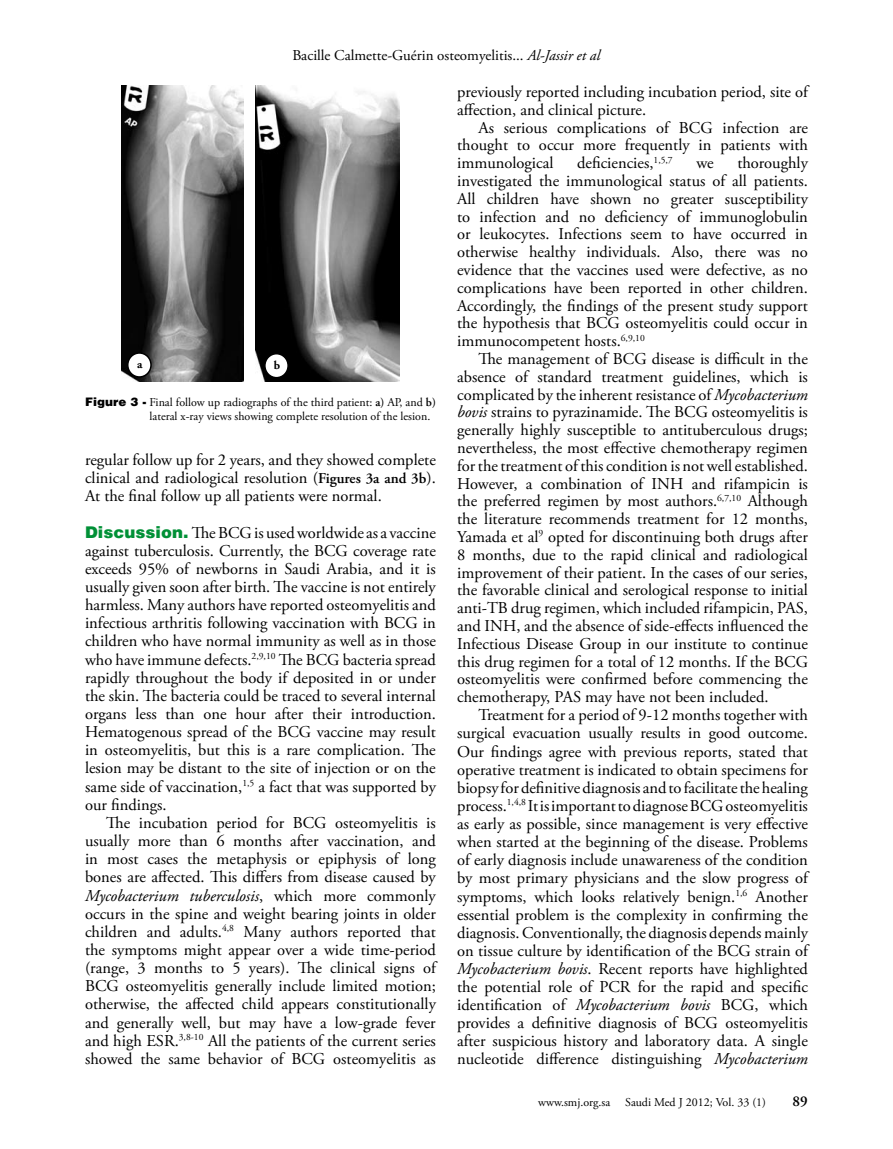
<style>
.page{position:relative;width:893px;height:1149px;background:#fff}
.page>*{position:absolute;margin:0;border:0;box-sizing:border-box;transform-origin:0 0}
.t1{font:16.5px/17.9px "Adobe Garamond Pro";color:#000;text-align:justify}
.t2{font:15px "Adobe Garamond Pro";color:#000}
.t3{font:600 15px "Adobe Garamond Pro";color:#000}
.t4{font:12px/14.4px "Adobe Garamond Pro";color:#000}
.t5{font:700 12px "Adobe Garamond Pro";color:#000}
.s1{font-style:italic}
.s2{font-family:"Helvetica";font-weight:900}
.s3{font-weight:600}
.s4{font-weight:600;font-size:15px}
.s5{font-family:"Helvetica";font-weight:900;color:#009036}
</style>
<div class="page">
<img style="left:256px;top:85px;width:144px;height:296px">
<img style="left:121px;top:85px;width:122px;height:296px">
<div style="left:128px;top:353px;width:23px;height:24px;background:#fff;border-radius:50%"></div>
<div style="left:127px;top:352px;width:25px;height:25px;border:2px solid #000;border-radius:50%"></div>
<div style="left:265px;top:353px;width:23px;height:24px;background:#fff;border-radius:50%"></div>
<div style="left:264px;top:353px;width:25px;height:25px;border:2px solid #000;border-radius:50%"></div>
<p class="t2" style="left:292px;top:46px;width:309px">Bacille Calmette-Guérin osteomyelitis... <span class="s1">Al-Jassir et al</span></p>
<p class="t5" style="left:137px;top:357px;width:7px">a</p>
<p class="t5" style="left:274px;top:358px;width:8px">b</p>
<p class="t4" style="left:150px;top:395px;width:288px;text-indent:-64px"><span class="s2">Figure 3 -</span> Final follow up radiographs of the third patient: <span class="s3">a)</span> AP, and <span class="s3">b) </span>lateral x-ray views showing complete resolution of the lesion.</p>
<p class="t1" style="left:85px;top:451px;width:352px">regular follow up for 2 years, and they showed complete clinical and radiological resolution (<span class="s4">Figures 3a and 3b</span>).<br>At the final follow up all patients were normal.</p>
<p class="t1" style="left:85px;top:523px;width:352px"><span class="s5">Discussion.</span> The BCG is used worldwide as a vaccine against tuberculosis. Currently, the BCG coverage rate exceeds 95% of newborns in Saudi Arabia, and it is usually given soon after birth. The vaccine is not entirely harmless. Many authors have reported osteomyelitis and infectious arthritis following vaccination with BCG in children who have normal immunity as well as in those who have immune defects.<sup>2,9,10</sup> The BCG bacteria spread rapidly throughout the body if deposited in or under the skin. The bacteria could be traced to several internal organs less than one hour after their introduction.<br>Hematogenous spread of the BCG vaccine may result in osteomyelitis, but this is a rare complication. The lesion may be distant to the site of injection or on the same side of vaccination,<sup>1,5</sup> a fact that was supported by our findings.</p>
<p class="t1" style="left:85px;top:814px;width:352px;text-indent:21px">The incubation period for BCG osteomyelitis is usually more than 6 months after vaccination, and in most cases the metaphysis or epiphysis of long bones are affected. This differs from disease caused by <span class="s1">Mycobacterium tuberculosis</span>, which more commonly occurs in the spine and weight bearing joints in older children and adults.<sup>4,8</sup> Many authors reported that the symptoms might appear over a wide time-period (range, 3 months to 5 years). The clinical signs of BCG osteomyelitis generally include limited motion; otherwise, the affected child appears constitutionally and generally well, but may have a low-grade fever and high ESR.<sup>3,8-10</sup> All the patients of the current series showed the same behavior of BCG osteomyelitis as</p>
<p class="t1" style="left:457px;top:83px;width:352px">previously reported including incubation period, site of affection, and clinical picture.</p>
<p class="t1" style="left:457px;top:119px;width:352px;text-indent:21px">As serious complications of BCG infection are thought to occur more frequently in patients with immunological</p>
<p class="t1" style="left:457px;top:155px;width:352px;text-indent:280px">thoroughly investigated the immunological status of all patients.<br>All children have shown no greater susceptibility to infection and no deficiency of immunoglobulin or leukocytes. Infections seem to have occurred in otherwise healthy individuals. Also, there was no evidence that the vaccines used were defective, as no complications have been reported in other children.<br>Accordingly, the findings of the present study support the hypothesis that BCG osteomyelitis could occur in immunocompetent hosts.<sup>6,9,10</sup></p>
<p class="t1" style="left:457px;top:350px;width:352px;text-indent:21px">The management of BCG disease is difficult in the absence of standard treatment guidelines, which is complicated by the inherent resistance of <span class="s1">Mycobacterium bovis</span> strains to pyrazinamide. The BCG osteomyelitis is generally highly susceptible to antituberculous drugs; nevertheless, the most effective chemotherapy regimen for the treatment of this condition is not well established.<br>However, a combination of INH and rifampicin is the preferred regimen by most authors.<sup>6,7,10</sup> Although the literature recommends treatment for 12 months, Yamada et al<sup>9</sup> opted for discontinuing both drugs after 8 months, due to the rapid clinical and radiological improvement of their patient. In the cases of our series, the favorable clinical and serological response to initial anti-TB drug regimen, which included rifampicin, PAS, and INH, and the absence of side-effects influenced the Infectious Disease Group in our institute to continue this drug regimen for a total of 12 months. If the BCG osteomyelitis were confirmed before commencing the chemotherapy, PAS may have not been included.</p>
<p class="t1" style="left:457px;top:706px;width:352px;text-indent:21px">Treatment for a period of 9-12 months together with surgical evacuation usually results in good outcome.<br>Our findings agree with previous reports, stated that operative treatment is indicated to obtain specimens for biopsy for definitive diagnosis and to facilitate the healing process.<sup>1,4,8</sup> It is important to diagnose BCG osteomyelitis as early as possible, since management is very effective when started at the beginning of the disease. Problems of early diagnosis include unawareness of the condition by most primary physicians and the slow progress of symptoms, which looks relatively benign.<sup>1,6</sup> Another essential problem is the complexity in confirming the diagnosis. Conventionally, the diagnosis depends mainly on tissue culture by identification of the BCG strain of <span class="s1">Mycobacterium bovis</span>. Recent reports have highlighted the potential role of PCR for the rapid and specific identification of <span class="s1">Mycobacterium bovis</span> BCG, which provides a definitive diagnosis of BCG osteomyelitis after suspicious history and laboratory data. A single nucleotide difference distinguishing <span class="s1">Mycobacterium</span></p>
<p class="t1" style="left:577px;top:155px;width:97px">deficiencies,<sup>1,5,7</sup></p>
<p class="t1" style="left:696px;top:155px;width:19px">we</p>
<p class="t4" style="left:538px;top:1095px;width:229px">www.smj.org.sa Saudi Med J 2012; Vol. 33 (1)</p>
<p class="t3" style="left:793px;top:1092px;width:17px">89</p>
</div>
